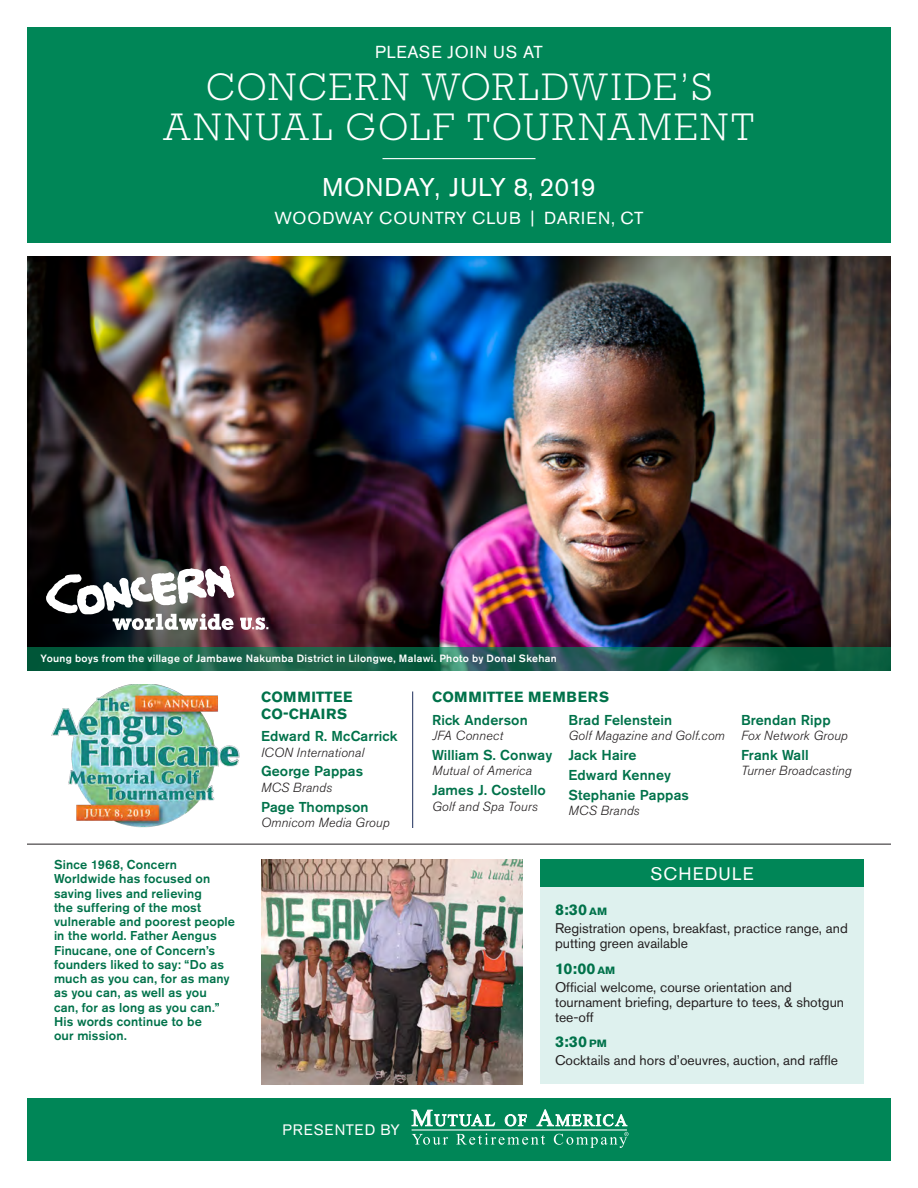
<style>
.page{position:relative;width:918px;height:1188px;background:#fff}
.page>*{position:absolute;margin:0;border:0;box-sizing:border-box;transform-origin:0 0}
.t1{font:300 39px/39.8px "Rockwell";letter-spacing:.07em;color:#fff;text-align:center}
.t2{font:25.5px "Akzidenz Grotesk Pro";letter-spacing:.03em;color:#fff}
.t3{font:18px "Akzidenz Grotesk Pro";letter-spacing:.065em;color:#fff}
.t4{font:17.25px "Akzidenz Grotesk Pro";letter-spacing:.035em;color:#fff}
.t5{font:17.25px "Akzidenz Grotesk Pro";letter-spacing:.055em;color:#fff}
.t6{font:700 15.3px "Akzidenz Grotesk Pro";letter-spacing:.01em;color:#00724a;scale:1.05 1}
.t7{font:15px "Akzidenz Grotesk Pro";letter-spacing:.055em;color:#fff}
.t8{font:700 14.7px/16.2px "Akzidenz Grotesk Pro";letter-spacing:.01em;color:#00724a}
.t9{font:700 14.7px "Akzidenz Grotesk Pro";letter-spacing:.05em;color:#00724a}
.t10{font:500 14.25px/20px "Akzidenz Grotesk Pro";letter-spacing:.01em;color:#00724a}
.t11{font:13.8px/15px "Akzidenz Grotesk Pro";color:#231f20}
.t12{font:italic 300 13.2px "Akzidenz Grotesk Pro";letter-spacing:.01em;color:#231f20}
.t13{font:500 12.75px/14.2px "Akzidenz Grotesk Pro";letter-spacing:.015em;color:#00724a}
.t14{font:500 10.5px "Akzidenz Grotesk Pro";letter-spacing:.03em;color:#fff}
.s1{font-size:10.5px}
</style>
<div class="page">
<div style="left:27px;top:27px;width:864px;height:216px;background:#008657"></div>
<img style="left:27px;top:256px;width:864px;height:391px">
<div style="left:540px;top:860px;width:324px;height:224px;background:#def1ee"></div>
<div style="left:540px;top:860px;width:324px;height:27px;background:#008657"></div>
<img style="left:51px;top:684px;width:189px;height:144px">
<hr style="left:382px;top:158px;width:154px;height:1px;background:#fff">
<img style="left:261px;top:860px;width:261px;height:224px">
<div style="left:27px;top:1098px;width:864px;height:63px;background:#008657"></div>
<hr style="left:27px;top:844px;width:864px;height:1px;background:#231f20">
<hr style="left:412px;top:692px;width:1px;height:136px;background:#1c2d5a">
<svg style="left:46px;top:566px;width:222px;height:64px"></svg>
<svg style="left:27px;top:647px;width:864px;height:23px;background:#17614b"></svg>
<svg style="left:412px;top:1110px;width:83px;height:16px"></svg>
<svg style="left:505px;top:1114px;width:22px;height:12px"></svg>
<svg style="left:536px;top:1110px;width:91px;height:16px"></svg>
<svg style="left:412px;top:1134px;width:36px;height:11px"></svg>
<svg style="left:456px;top:1133px;width:89px;height:12px"></svg>
<hr style="left:412px;top:1129px;width:215px;height:2px;background:#fff">
<svg style="left:554px;top:1132px;width:75px;height:16px"></svg>
<h3 class="t5" style="left:375px;top:41px;width:169px">PLEASE JOIN US AT</h3>
<h1 class="t1" style="left:164px;top:67px;width:591px">CONCERN WORLDWIDE’S<br>ANNUAL GOLF TOURNAMENT</h1>
<h2 class="t2" style="left:323px;top:170px;width:274px">MONDAY, JULY 8, 2019</h2>
<h3 class="t4" style="left:275px;top:207px;width:370px">WOODWAY COUNTRY CLUB | DARIEN, CT</h3>
<p class="t14" style="left:40px;top:652px;width:518px">Young boys from the village of Jambawe Nakumba District in Lilongwe, Malawi. Photo by Donal Skehan</p>
<p class="t8" style="left:261px;top:689px;width:93px">COMMITTEE<br>CO-CHAIRS</p>
<p class="t10" style="left:261px;top:726px;width:138px">Edward R. McCarrick</p>
<p class="t12" style="left:261px;top:743px;width:105px">ICON International</p>
<p class="t10" style="left:261px;top:761px;width:104px">George Pappas</p>
<p class="t12" style="left:261px;top:779px;width:73px">MCS Brands</p>
<p class="t10" style="left:261px;top:796px;width:109px">Page Thompson</p>
<p class="t12" style="left:261px;top:814px;width:130px">Omnicom Media Group</p>
<p class="t9" style="left:432px;top:688px;width:179px">COMMITTEE MEMBERS</p>
<p class="t10" style="left:432px;top:709px;width:97px">Rick Anderson</p>
<p class="t12" style="left:432px;top:727px;width:72px">JFA Connect</p>
<p class="t10" style="left:432px;top:745px;width:122px">William S. Conway</p>
<p class="t12" style="left:432px;top:762px;width:101px">Mutual of America</p>
<p class="t10" style="left:432px;top:780px;width:115px">James J. Costello</p>
<p class="t12" style="left:432px;top:797px;width:107px">Golf and Spa Tours</p>
<p class="t10" style="left:568px;top:709px;width:105px">Brad Felenstein</p>
<p class="t12" style="left:568px;top:727px;width:158px">Golf Magazine and Golf.com</p>
<p class="t10" style="left:568px;top:745px;width:122px">Jack Haire<br>Edward Kenney<br>Stephanie Pappas</p>
<p class="t12" style="left:568px;top:802px;width:73px">MCS Brands</p>
<p class="t10" style="left:741px;top:709px;width:91px">Brendan Ripp</p>
<p class="t12" style="left:741px;top:727px;width:108px">Fox Network Group</p>
<p class="t10" style="left:741px;top:745px;width:69px">Frank Wall</p>
<p class="t12" style="left:741px;top:762px;width:112px">Turner Broadcasting</p>
<p class="t13" style="left:54px;top:857px;width:183px">Since 1968, Concern<br>Worldwide has focused on saving lives and relieving<br>the suffering of the most vulnerable and poorest people in the world. Father Aengus<br>Finucane, one of Concern’s founders liked to say: “Do as much as you can, for as many as you can, as well as you<br>can, for as long as you can.”<br>His words continue to be<br>our mission.</p>
<h3 class="t3" style="left:650px;top:862px;width:105px">SCHEDULE</h3>
<p class="t6" style="left:555px;top:900px;width:51px">8:30 <span class="s1">AM</span></p>
<p class="t11" style="left:555px;top:921px;width:294px">Registration opens, breakfast, practice range, and putting green available</p>
<p class="t6" style="left:555px;top:959px;width:59px">10:00 <span class="s1">AM</span></p>
<p class="t11" style="left:555px;top:979px;width:291px">Official welcome, course orientation and tournament briefing, departure to tees, &amp; shotgun tee-off</p>
<p class="t6" style="left:555px;top:1032px;width:51px">3:30 <span class="s1">PM</span></p>
<p class="t11" style="left:555px;top:1053px;width:284px">Cocktails and hors d’oeuvres, auction, and raffle</p>
<p class="t7" style="left:282px;top:1120px;width:119px">PRESENTED BY</p>
</div>
